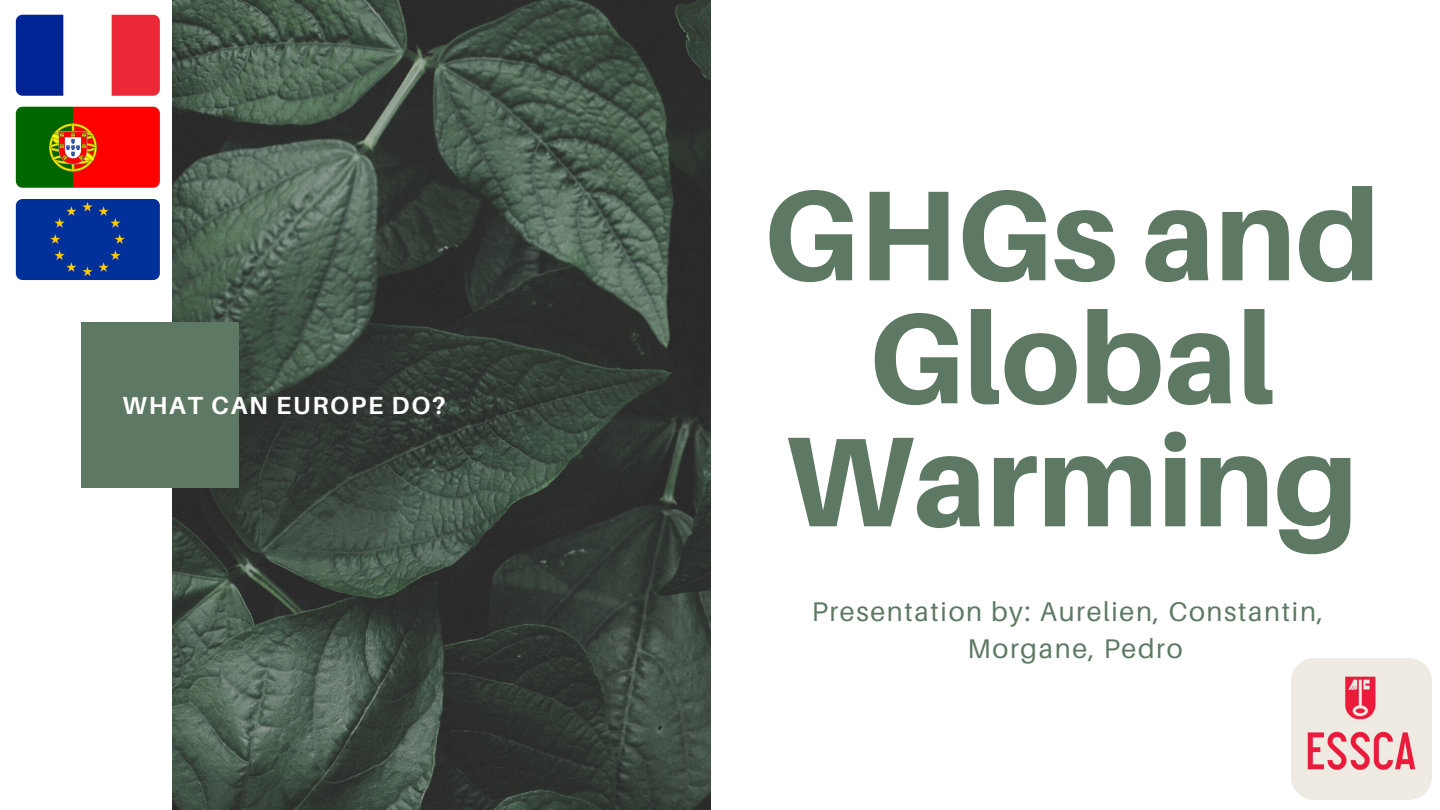
<style>
.page{position:relative;width:1440px;height:810px;background:#fff}
.page>*{position:absolute;margin:0;border:0;box-sizing:border-box;transform-origin:0 0}
.t1{font:800 128.2px/123px "Aileron";color:#5d7963;text-align:center}
.t2{font:27px/37.5px "Aileron";letter-spacing:.06em;color:#5d7963;text-align:center}
.t3{font:700 24.8px "Aileron";letter-spacing:.07em;color:#fff}
</style>
<div class="page">
<img style="left:172px;top:0;width:539px;height:810px">
<div style="left:81px;top:322px;width:157px;height:166px;background:#5d7963"></div>
<img style="left:1291px;top:659px;width:141px;height:140px">
<img style="left:16px;top:107px;width:144px;height:81px;border-radius:7px">
<div style="left:16px;top:199px;width:144px;height:81px;background:#00309a;border-radius:7px"></div>
<img style="left:16px;top:15px;width:144px;height:81px;border-radius:7px">
<p class="t3" style="left:123px;top:390px;width:325px">WHAT CAN EUROPE DO?</p>
<h1 class="t1" style="left:763px;top:171px;width:619px">GHGs and<br>Global<br>Warming</h1>
<p class="t2" style="left:812px;top:592px;width:513px">Presentation by: Aurelien, Constantin,<br>Morgane, Pedro</p>
</div>
